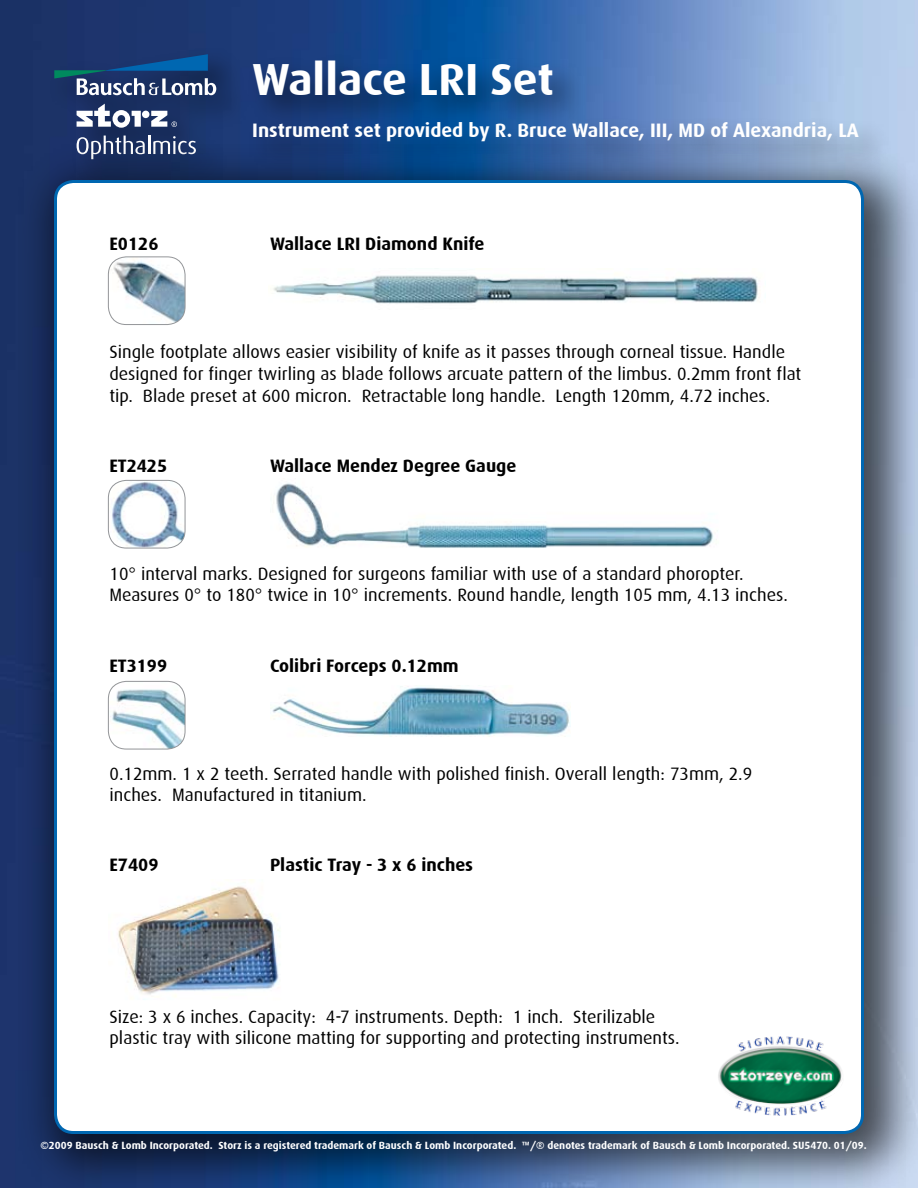
<style>
.page{position:relative;width:918px;height:1188px;background:#fff}
.page>*{position:absolute;margin:0;border:0;box-sizing:border-box;transform-origin:0 0}
.t1{font:700 45px "Bauschlomb";color:#fff}
.t2{font:700 19.5px "Bauschlomb";color:#fff}
.t3{font:18px/21.6px "Bauschlomb";color:#000}
.t4{font:700 18px "Bauschlomb";color:#000}
.t5{font:700 10.5px "Bauschlomb";color:#fff}
</style>
<div class="page">
<img style="left:0;top:0;width:918px;height:1188px">
<div style="left:244px;top:50px;width:650px;height:127px;background:#000;opacity:.5"></div>
<div style="left:47px;top:47px;width:205px;height:146px;background:#000;opacity:.5"></div>
<svg style="left:77px;top:104px;width:100px;height:24px"></svg>
<svg style="left:54px;top:54px;width:162px;height:41px;background:#355783"></svg>
<svg style="left:77px;top:136px;width:119px;height:8px"></svg>
<div style="left:18px;top:144px;width:900px;height:1044px;background:#000;opacity:.66"></div>
<div style="left:56px;top:182px;width:806px;height:950px;background:#fff;border-radius:18px"></div>
<img style="left:273px;top:275px;width:485px;height:29px">
<img style="left:108px;top:257px;width:77px;height:68px;border-radius:18px">
<div style="left:108px;top:256px;width:77px;height:69px;border:1px solid #939598;border-radius:18px"></div>
<img style="left:108px;top:480px;width:77px;height:68px;border-radius:18px">
<div style="left:108px;top:480px;width:77px;height:68px;border:1px solid #939598;border-radius:18px"></div>
<img style="left:276px;top:483px;width:438px;height:65px">
<img style="left:108px;top:681px;width:77px;height:68px;border-radius:18px">
<div style="left:108px;top:681px;width:77px;height:68px;border:1px solid #939598;border-radius:18px"></div>
<img style="left:272px;top:686px;width:298px;height:51px">
<img style="left:118px;top:879px;width:162px;height:121px">
<img style="left:718px;top:1036px;width:124px;height:80px">
<h1 class="t1" style="left:252px;top:54px;width:303px">Wallace LRI Set</h1>
<p class="t2" style="left:252px;top:119px;width:608px">Instrument set provided by R. Bruce Wallace, III, MD of Alexandria, LA</p>
<p class="t4" style="left:110px;top:234px;width:51px">E0126</p>
<p class="t4" style="left:270px;top:234px;width:216px">Wallace LRI Diamond Knife</p>
<p class="t3" style="left:110px;top:342px;width:693px">Single footplate allows easier visibility of knife as it passes through corneal tissue. Handle designed for finger twirling as blade follows arcuate pattern of the limbus. 0.2mm front flat tip. Blade preset at 600 micron. Retractable long handle. Length 120mm, 4.72 inches.</p>
<p class="t4" style="left:110px;top:455px;width:59px">ET2425</p>
<p class="t4" style="left:270px;top:455px;width:248px">Wallace Mendez Degree Gauge</p>
<p class="t3" style="left:110px;top:563px;width:680px">10° interval marks. Designed for surgeons familiar with use of a standard phoropter.<br>Measures 0° to 180° twice in 10° increments. Round handle, length 105 mm, 4.13 inches.</p>
<p class="t4" style="left:110px;top:655px;width:59px">ET3199</p>
<p class="t4" style="left:270px;top:655px;width:190px">Colibri Forceps 0.12mm</p>
<p class="t3" style="left:110px;top:763px;width:644px">0.12mm. 1 x 2 teeth. Serrated handle with polished finish. Overall length: 73mm, 2.9 inches. Manufactured in titanium.</p>
<p class="t4" style="left:110px;top:855px;width:51px">E7409</p>
<p class="t4" style="left:270px;top:855px;width:205px">Plastic Tray - 3 x 6 inches</p>
<p class="t3" style="left:110px;top:1006px;width:572px">Size: 3 x 6 inches. Capacity: 4-7 instruments. Depth: 1 inch. Sterilizable plastic tray with silicone matting for supporting and protecting instruments.</p>
<p class="t5" style="left:40px;top:1139px;width:828px">©2009 Bausch &amp; Lomb Incorporated. Storz is a registered trademark of Bausch &amp; Lomb Incorporated. ™/® denotes trademark of Bausch &amp; Lomb Incorporated. SU5470. 01/09.</p>
</div>
